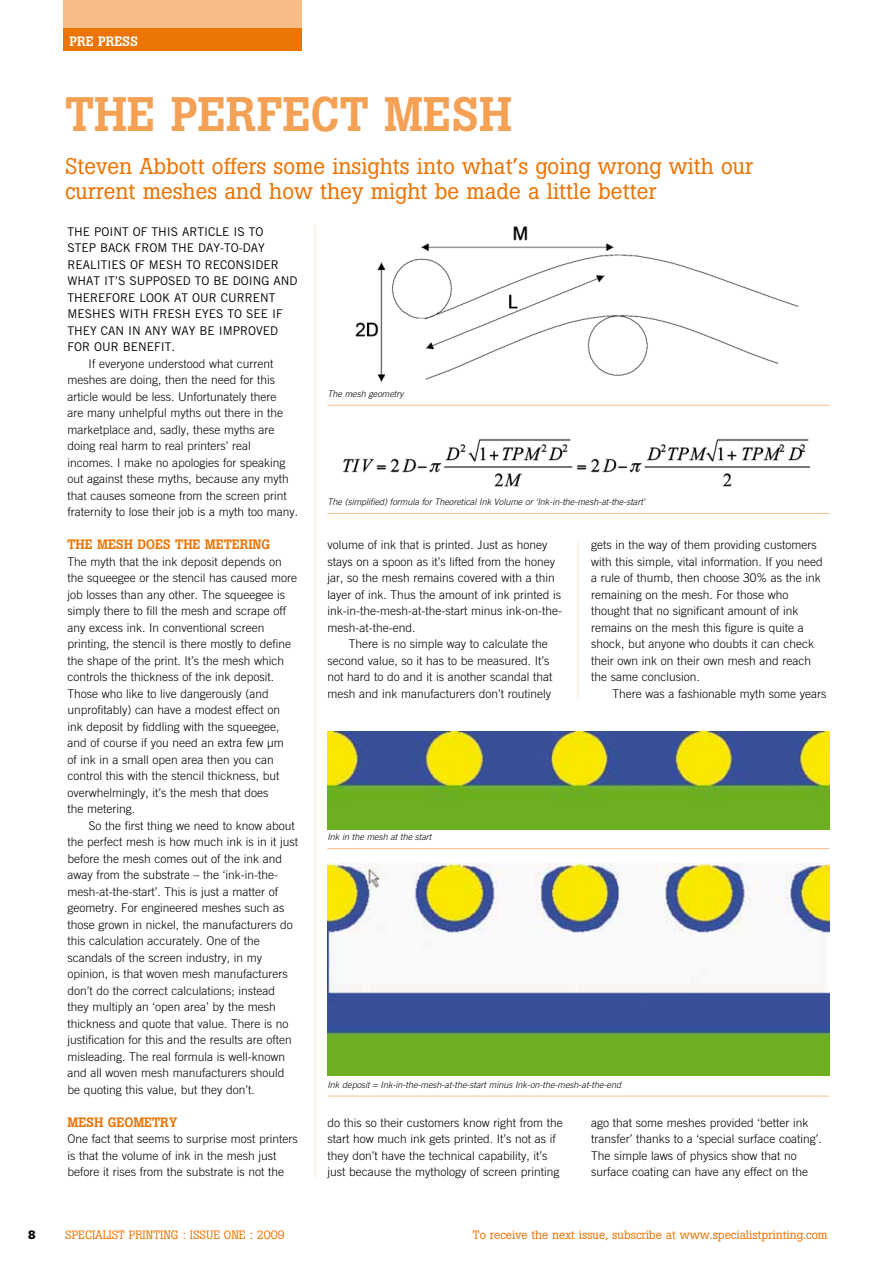
<style>
.page{position:relative;width:893px;height:1263px;background:#fff}
.page>*{position:absolute;margin:0;border:0;box-sizing:border-box;transform-origin:0 0}
.t1{font:500 48px "Boton";color:#f4a156}
.t2{font:22.5px/25.5px "Boton";color:#ec7405}
.t3{font:500 13.5px "Boton";color:#ec7405}
.t4{font:500 13.5px "Boton";color:#fff}
.t5{font:300 12px/16.5px "Trade Gothic";color:#000}
.t6{font:12px/16.5px "Trade Gothic";color:#000}
.t7{font:12px "Boton";color:#ec7405}
.t8{font:700 12px "Boton";color:#000}
.t9{font:italic 300 9px "Trade Gothic";color:#000}
</style>
<div class="page">
<div style="left:64px;top:0;width:238px;height:51px;background:#f8bd87"></div>
<div style="left:64px;top:28px;width:238px;height:23px;background:#ec7405"></div>
<hr style="left:315px;top:225px;width:1px;height:953px;background:#fde6d0">
<hr style="left:578px;top:540px;width:1px;height:158px;background:#fde6d0">
<img style="left:355px;top:226px;width:444px;height:157px">
<img style="left:342px;top:439px;width:469px;height:48px">
<img style="left:327px;top:731px;width:502px;height:99px">
<img style="left:327px;top:864px;width:502px;height:212px">
<hr style="left:327px;top:405px;width:502px;height:1px;background:#f8bd87">
<hr style="left:327px;top:513px;width:502px;height:1px;background:#f8bd87">
<hr style="left:327px;top:848px;width:502px;height:1px;background:#f8bd87">
<hr style="left:327px;top:1096px;width:502px;height:1px;background:#f8bd87">
<p class="t4" style="left:70px;top:33px;width:70px">PRE PRESS</p>
<h1 class="t1" style="left:65px;top:86px;width:448px">THE PERFECT MESH</h1>
<h2 class="t2" style="left:65px;top:153px;width:689px">Steven Abbott offers some insights into what’s going wrong with our current meshes and how they might be made a little better</h2>
<p class="t6" style="left:67px;top:223px;width:232px">THE POINT OF THIS ARTICLE IS TO<br>STEP BACK FROM THE DAY-TO-DAY<br>REALITIES OF MESH TO RECONSIDER<br>WHAT IT’S SUPPOSED TO BE DOING AND<br>THEREFORE LOOK AT OUR CURRENT<br>MESHES WITH FRESH EYES TO SEE IF<br>THEY CAN IN ANY WAY BE IMPROVED<br>FOR OUR BENEFIT.</p>
<p class="t5" style="left:67px;top:355px;width:232px;text-indent:21px">If everyone understood what current meshes are doing, then the need for this article would be less. Unfortunately there<br>are many unhelpful myths out there in the marketplace and, sadly, these myths are doing real harm to real printers’ real incomes. I make no apologies for speaking out against these myths, because any myth that causes someone from the screen print fraternity to lose their job is a myth too many.</p>
<p class="t3" style="left:67px;top:536px;width:204px">THE MESH DOES THE METERING</p>
<p class="t5" style="left:67px;top:553px;width:231px">The myth that the ink deposit depends on the squeegee or the stencil has caused more job losses than any other. The squeegee is simply there to fill the mesh and scrape off any excess ink. In conventional screen printing, the stencil is there mostly to define the shape of the print. It’s the mesh which controls the thickness of the ink deposit.<br>Those who like to live dangerously (and unprofitably) can have a modest effect on ink deposit by fiddling with the squeegee, and of course if you need an extra few µm<br>of ink in a small open area then you can control this with the stencil thickness, but overwhelmingly, it’s the mesh that does<br>the metering.</p>
<p class="t5" style="left:67px;top:817px;width:232px;text-indent:21px">So the first thing we need to know about the perfect mesh is how much ink is in it just before the mesh comes out of the ink and away from the substrate – the ‘ink-in-the&shy;mesh-at-the-start’. This is just a matter of geometry. For engineered meshes such as those grown in nickel, the manufacturers do this calculation accurately. One of the scandals of the screen industry, in my opinion, is that woven mesh manufacturers don’t do the correct calculations; instead they multiply an ‘open area’ by the mesh thickness and quote that value. There is no justification for this and the results are often misleading. The real formula is well-known and all woven mesh manufacturers should be quoting this value, but they don’t.</p>
<p class="t3" style="left:67px;top:1114px;width:111px">MESH GEOMETRY</p>
<p class="t5" style="left:67px;top:1130px;width:232px">One fact that seems to surprise most printers is that the volume of ink in the mesh just before it rises from the substrate is not the</p>
<p class="t9" style="left:327px;top:388px;width:78px">The mesh geometry</p>
<p class="t9" style="left:327px;top:497px;width:319px">The (simplified) formula for Theoretical Ink Volume or ‘Ink-in-the-mesh-at-the-start’</p>
<p class="t5" style="left:327px;top:536px;width:236px">volume of ink that is printed. Just as honey stays on a spoon as it’s lifted from the honey jar, so the mesh remains covered with a thin layer of ink. Thus the amount of ink printed is ink-in-the-mesh-at-the-start minus ink-on-the&shy;mesh-at-the-end.</p>
<p class="t5" style="left:327px;top:635px;width:227px;text-indent:21px">There is no simple way to calculate the second value, so it has to be measured. It’s not hard to do and it is another scandal that mesh and ink manufacturers don’t routinely</p>
<p class="t5" style="left:591px;top:536px;width:233px">gets in the way of them providing customers with this simple, vital information. If you need a rule of thumb, then choose 30% as the ink remaining on the mesh. For those who thought that no significant amount of ink remains on the mesh this figure is quite a shock, but anyone who doubts it can check their own ink on their own mesh and reach the same conclusion.</p>
<p class="t5" style="left:612px;top:685px;width:216px">There was a fashionable myth some years</p>
<p class="t9" style="left:327px;top:832px;width:106px">Ink in the mesh at the start</p>
<p class="t9" style="left:327px;top:1079px;width:295px">Ink deposit = Ink-in-the-mesh-at-the-start minus Ink-on-the-mesh-at-the-end</p>
<p class="t5" style="left:327px;top:1114px;width:237px">do this so their customers know right from the start how much ink gets printed. It’s not as if they don’t have the technical capability, it’s just because the mythology of screen printing</p>
<p class="t5" style="left:591px;top:1114px;width:232px">ago that some meshes provided ‘better ink transfer’ thanks to a ‘special surface coating’.<br>The simple laws of physics show that no surface coating can have any effect on the</p>
<p class="t8" style="left:28px;top:1228px;width:9px">8</p>
<p class="t7" style="left:65px;top:1228px;width:221px">SPECIALIST PRINTING : ISSUE one : 2009</p>
<p class="t7" style="left:473px;top:1228px;width:356px">To receive the next issue, subscribe at www.specialistprinting.com</p>
</div>
